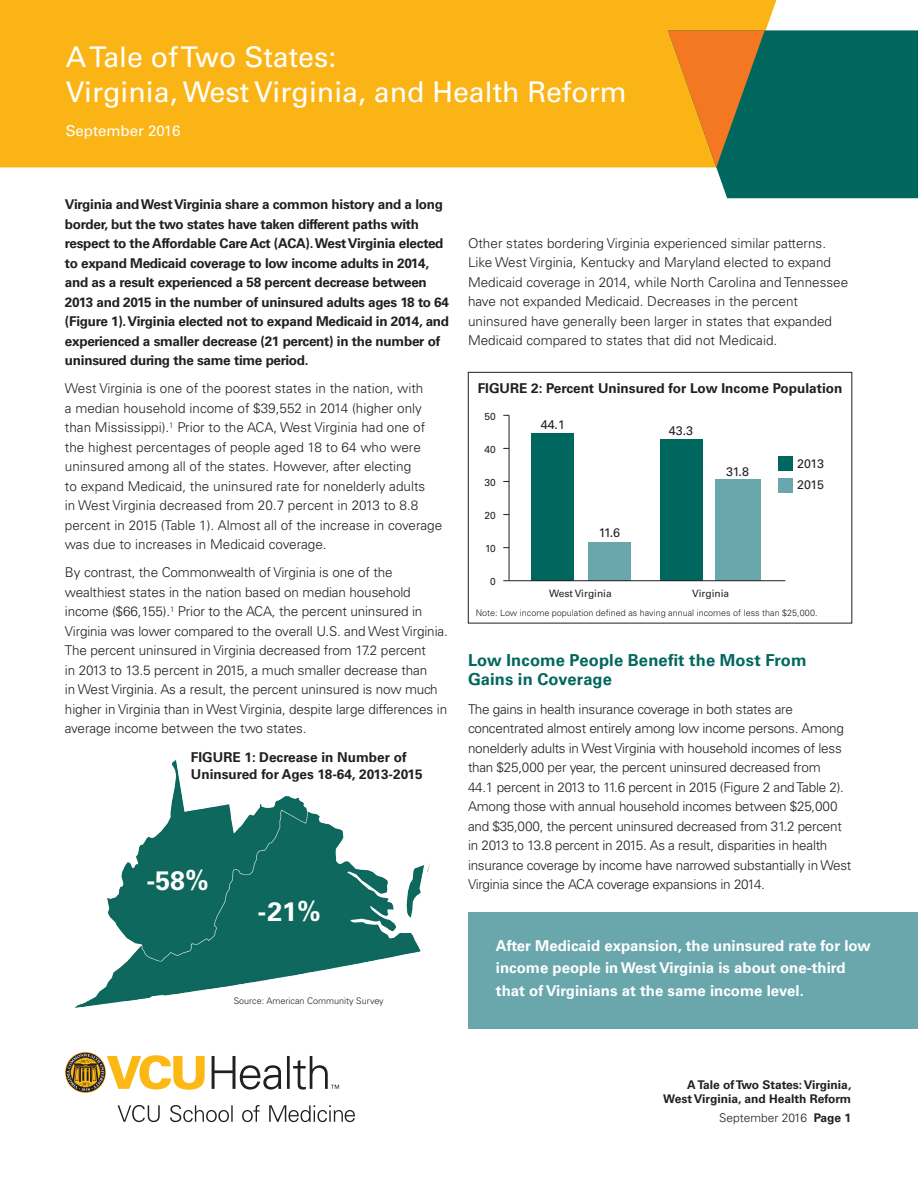
<style>
.page{position:relative;width:918px;height:1188px;background:#fff}
.page>*{position:absolute;margin:0;border:0;box-sizing:border-box;transform-origin:0 0}
.t1{font:28.5px/34.2px "Univers";color:#fff}
.t2{font:700 26.7px "Univers";color:#fff}
.t3{font:700 16.5px/19.5px "Univers";letter-spacing:.01em;color:#00675e}
.t4{font:700 15px/22.5px "Univers";color:#fff}
.t5{font:15px "Univers";color:#fff}
.t6{font:300 13.5px/19.5px "Univers";letter-spacing:-.01em;color:#231f20}
.t7{font:700 13.5px/19.5px "Univers";letter-spacing:-.02em;color:#231f20}
.t8{font:700 13.5px/16.4px "Univers";color:#231f20}
.t9{font:12.45px/21px "Univers";letter-spacing:-.005em;color:#231f20}
.t10{font:700 12px/14.4px "Univers";color:#231f20;text-align:right}
.t11{font:300 12px "Univers";color:#231f20}
.t12{font:10.2px "Univers";color:#231f20}
.t13{font:300 9px "Univers";color:#231f20}
.s1{font-weight:700}
</style>
<div class="page">
<svg style="left:65px;top:1052px;width:290px;height:70px"></svg>
<div style="left:468px;top:913px;width:450px;height:116px;background:#69a7ad"></div>
<div style="left:0;top:0;width:776px;height:167px;background:#fbb416"></div>
<svg style="left:668px;top:30px;width:250px;height:168px;background:#497754"></svg>
<img style="left:74px;top:760px;width:356px;height:248px">
<div style="left:468px;top:372px;width:384px;height:251px;border:1px solid #231f20"></div>
<div style="left:532px;top:433px;width:42px;height:148px;background:#00675e"></div>
<div style="left:588px;top:542px;width:43px;height:39px;background:#69a7ad"></div>
<div style="left:660px;top:439px;width:42px;height:142px;background:#00675e"></div>
<div style="left:715px;top:480px;width:45px;height:101px;background:#69a7ad"></div>
<hr style="left:503px;top:580px;width:282px;height:1px;background:#231f20">
<hr style="left:509px;top:415px;width:1px;height:165px;background:#231f20">
<div style="left:778px;top:457px;width:15px;height:14px;background:#00675e"></div>
<div style="left:778px;top:478px;width:15px;height:15px;background:#69a7ad"></div>
<h1 class="t1" style="left:66px;top:40px;width:562px">A Tale of Two States:<br>Virginia, West Virginia, and Health Reform</h1>
<h1 class="t5" style="left:66px;top:122px;width:116px">September 2016</h1>
<h1 class="t7" style="left:65px;top:195px;width:380px">Virginia and West Virginia share a common history and a long</h1>
<p class="t7" style="left:65px;top:214px;width:386px">border, but the two states have taken different paths with respect to the Affordable Care Act (ACA).West Virginia elected to expand Medicaid coverage to low income adults in 2014, and as a result experienced a 58 percent decrease between 2013 and 2015 in the number of uninsured adults ages 18 to 64 (Figure 1).Virginia elected not to expand Medicaid in 2014, and experienced a smaller decrease (21 percent) in the number of uninsured during the same time period.</p>
<p class="t6" style="left:65px;top:379px;width:379px">West Virginia is one of the poorest states in the nation, with<br>a median household income of $39,552 in 2014 (higher only than Mississippi).<sup>1</sup> Prior to the ACA, West Virginia had one of the highest percentages of people aged 18 to 64 who were uninsured among all of the states. However, after electing<br>to expand Medicaid, the uninsured rate for nonelderly adults<br>in West Virginia decreased from 20.7 percent in 2013 to 8.8 percent in 2015 (Table 1). Almost all of the increase in coverage was due to increases in Medicaid coverage.</p>
<p class="t6" style="left:65px;top:563px;width:384px">By contrast, the Commonwealth of Virginia is one of the wealthiest states in the nation based on median household income ($66,155).<sup>1</sup> Prior to the ACA, the percent uninsured in Virginia was lower compared to the overall U.S. and West Virginia.<br>The percent uninsured in Virginia decreased from 17.2 percent<br>in 2013 to 13.5 percent in 2015, a much smaller decrease than<br>in West Virginia. As a result, the percent uninsured is now much higher in Virginia than in West Virginia, despite large differences in average income between the two states.</p>
<p class="t8" style="left:191px;top:750px;width:233px">FIGURE 1: Decrease in Number of<br>Uninsured for Ages 18-64, 2013-2015</p>
<p class="t2" style="left:147px;top:865px;width:64px">-58%</p>
<p class="t2" style="left:257px;top:896px;width:65px">-21%</p>
<p class="t13" style="left:234px;top:995px;width:151px">Source: American Community Survey</p>
<p class="t6" style="left:468px;top:233px;width:382px">Other states bordering Virginia experienced similar patterns.<br>Like West Virginia, Kentucky and Maryland elected to expand Medicaid coverage in 2014, while North Carolina and Tennessee have not expanded Medicaid. Decreases in the percent uninsured have generally been larger in states that expanded Medicaid compared to states that did not Medicaid.</p>
<p class="t8" style="left:478px;top:380px;width:366px">FIGURE 2: Percent Uninsured for Low Income Population</p>
<p class="t12" style="left:485px;top:410px;width:13px">50</p>
<p class="t12" style="left:485px;top:443px;width:13px">40</p>
<p class="t12" style="left:485px;top:476px;width:13px">30</p>
<p class="t12" style="left:485px;top:509px;width:13px">20</p>
<p class="t12" style="left:485px;top:542px;width:12px">10</p>
<p class="t12" style="left:490px;top:575px;width:7px">0</p>
<p class="t9" style="left:541px;top:414px;width:26px">44.1</p>
<p class="t9" style="left:599px;top:522px;width:23px">11.6</p>
<p class="t9" style="left:669px;top:420px;width:26px">43.3</p>
<p class="t9" style="left:726px;top:461px;width:24px">31.8</p>
<p class="t12" style="left:549px;top:587px;width:64px">West Virginia</p>
<p class="t12" style="left:692px;top:587px;width:39px">Virginia</p>
<p class="t9" style="left:797px;top:453px;width:28px">2013<br>2015</p>
<p class="t13" style="left:476px;top:607px;width:343px">Note: Low income population defned as having annual incomes of less than $25,000.</p>
<h2 class="t3" style="left:468px;top:651px;width:340px">Low Income People Beneft the Most From<br>Gains in Coverage</h2>
<p class="t6" style="left:468px;top:699px;width:377px">The gains in health insurance coverage in both states are concentrated almost entirely among low income persons. Among nonelderly adults in West Virginia with household incomes of less than $25,000 per year, the percent uninsured decreased from</p>
<p class="t6" style="left:468px;top:777px;width:385px">44.1 percent in 2013 to 11.6 percent in 2015 (Figure 2 and Table 2).<br>Among those with annual household incomes between $25,000 and $35,000, the percent uninsured decreased from 31.2 percent in 2013 to 13.8 percent in 2015. As a result, disparities in health insurance coverage by income have narrowed substantially in West Virginia since the ACA coverage expansions in 2014.</p>
<p class="t4" style="left:496px;top:934px;width:376px">After Medicaid expansion, the uninsured rate for low income people in West Virginia is about one-third that of Virginians at the same income level.</p>
<p class="t10" style="left:663px;top:1078px;width:190px">A Tale of Two States:Virginia,<br>West Virginia, and Health Reform</p>
<p class="t11" style="left:719px;top:1111px;width:133px">September 2016 <span class="s1">Page 1</span></p>
</div>
